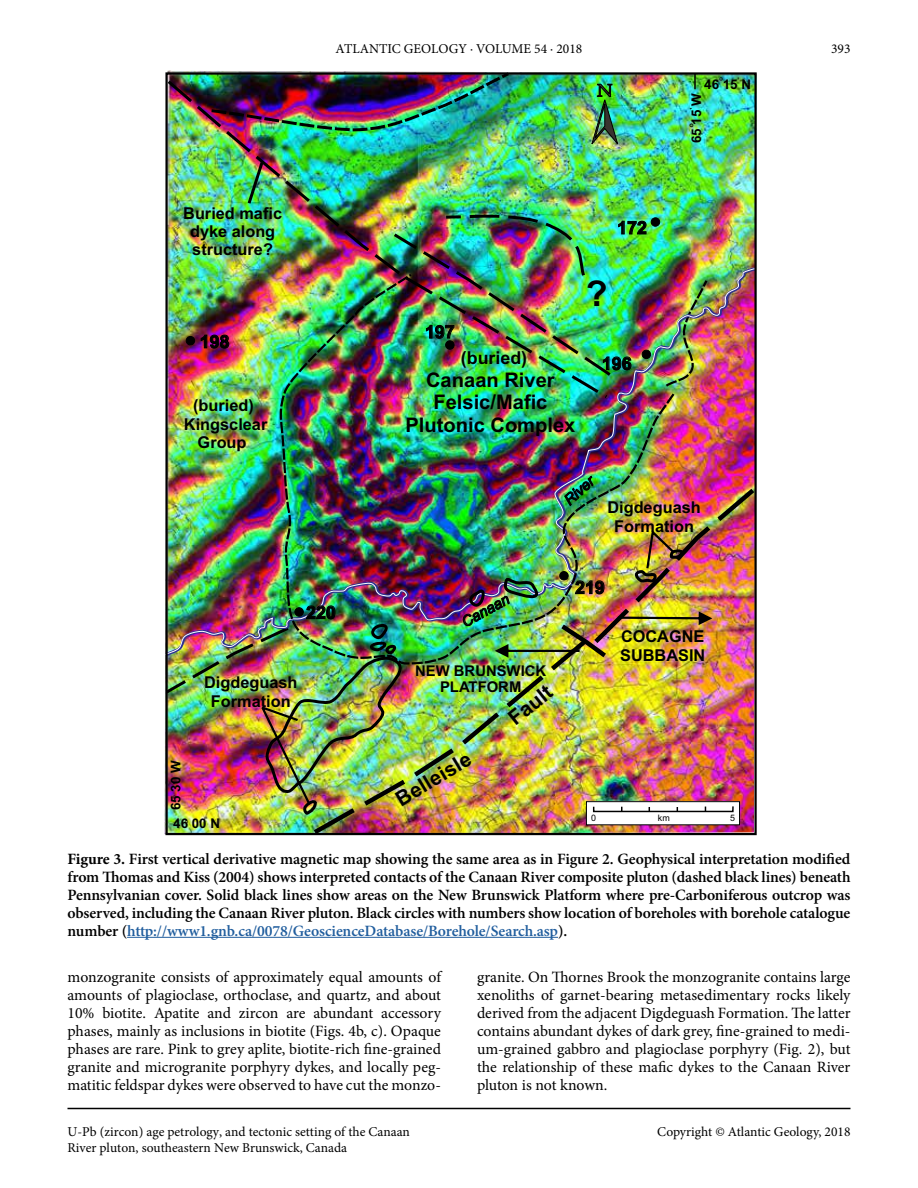
<style>
.page{position:relative;width:918px;height:1188px;background:#fff}
.page>*{position:absolute;margin:0;border:0;box-sizing:border-box;transform-origin:0 0}
.t1{font:700 35.55px "Arial";color:#000}
.t2{font:700 20.7px "Arial";color:#000}
.t3{font:700 20.1px/22.5px "Arial";color:#000;text-align:center}
.t4{font:700 17.85px "Arial";color:#000}
.t5{font:700 16.35px/18.3px "Arial";color:#000;text-align:center}
.t6{font:15.75px/18px "Minion Pro";color:#000;text-align:justify}
.t7{font:600 15.75px/18px "Minion Pro";letter-spacing:-.01em;color:#000;text-align:justify}
.t8{font:700 14.85px/16.5px "Arial";color:#000;text-align:center}
.t9{font:italic 14.85px "Arial";color:#000}
.t10{font:13.5px "Minion Pro";color:#000}
.t11{font:700 13.35px "Arial";color:#000}
.t12{font:13.35px "Arial";color:#000}
.t13{font:11.85px "Arial";color:#000}
.t14{font:10.35px "Arial";color:#000}
.t15{font:8.85px "Arial";color:#000}
.s1{font-weight:700}
.s2{color:#215e9e}
</style>
<div class="page">
<hr style="left:68px;top:1108px;width:782px;height:1px;background:#000">
<img style="left:164px;top:70px;width:590px;height:764px">
<img style="left:164px;top:78px;width:447px;height:186px">
<img style="left:309px;top:658px;width:448px;height:178px">
<img style="left:590px;top:83px;width:29px;height:64px">
<img style="left:164px;top:267px;width:590px;height:389px">
<svg style="left:694px;top:75px;width:2px;height:14px"></svg>
<div style="left:586px;top:802px;width:154px;height:23px;background:#fff"></div>
<div style="left:586px;top:801px;width:154px;height:24px;border:1px solid #000"></div>
<div style="left:593px;top:806px;width:141px;height:6px;border:1px solid #000"></div>
<svg style="left:677px;top:528px;width:11px;height:57px"></svg>
<div style="left:186px;top:336px;width:9px;height:9px;background:#000;border-radius:50%"></div>
<div style="left:186px;top:336px;width:9px;height:9px;border:1px solid #000;border-radius:50%"></div>
<div style="left:651px;top:218px;width:9px;height:8px;background:#000;border-radius:50%"></div>
<div style="left:651px;top:217px;width:9px;height:10px;border:1px solid #000;border-radius:50%"></div>
<img style="left:164px;top:605px;width:255px;height:218px">
<svg style="left:200px;top:334px;width:29px;height:15px"></svg>
<img style="left:391px;top:212px;width:256px;height:61px">
<img style="left:278px;top:273px;width:399px;height:393px">
<svg style="left:564px;top:476px;width:29px;height:30px"></svg>
<img style="left:463px;top:573px;width:148px;height:89px">
<img style="left:208px;top:70px;width:304px;height:61px">
<svg style="left:245px;top:159px;width:21px;height:48px"></svg>
<hr style="left:127px;top:937px;width:431px;height:1px;background:#215e9e">
<p class="t10" style="left:336px;top:40px;width:248px">ATLANTIC GEOLOGY · VOLUME 54 · 2018</p>
<p class="t10" style="left:831px;top:40px;width:21px">393</p>
<p class="t13" style="left:719px;top:74px;width:6px">°</p>
<p class="t11" style="left:704px;top:75px;width:48px">46 15 N</p>
<p class="t5" style="left:183px;top:204px;width:100px">Buried mafic dyke along structure?</p>
<p class="t4" style="left:200px;top:330px;width:31px">198</p>
<p class="t5" style="left:193px;top:396px;width:62px">(buried)</p>
<p class="t5" style="left:184px;top:415px;width:85px">Kingsclear<br>Group</p>
<p class="t4" style="left:306px;top:601px;width:31px">220</p>
<p class="t11" style="left:167px;top:810px;width:51px;rotate:-90deg">65 30 W</p>
<p class="t14" style="left:170px;top:799px;width:6px;rotate:-90deg">°</p>
<p class="t5" style="left:204px;top:674px;width:95px">Digdeguash<br>Formation</p>
<p class="t11" style="left:173px;top:814px;width:48px">46 00 N</p>
<p class="t14" style="left:184px;top:818px;width:6px">°</p>
<p class="t4" style="left:617px;top:216px;width:31px">172</p>
<p class="t4" style="left:425px;top:320px;width:31px">197</p>
<p class="t4" style="left:461px;top:346px;width:68px">(buried)</p>
<p class="t3" style="left:405px;top:369px;width:172px">Canaan River<br>Felsic/Mafic<br>Plutonic Complex</p>
<h1 class="t1" style="left:586px;top:270px;width:23px">?</h1>
<p class="t4" style="left:602px;top:352px;width:31px">196</p>
<p class="t11" style="left:688px;top:143px;width:51px;rotate:-90deg">65 15 W</p>
<p class="t12" style="left:686px;top:128px;width:7px;rotate:-90deg">°</p>
<p class="t9" style="left:560px;top:495px;width:36px;rotate:-42deg">River</p>
<p class="t5" style="left:607px;top:499px;width:95px">Digdeguash<br>Formation</p>
<p class="t9" style="left:458px;top:615px;width:53px;rotate:-29deg">Canaan</p>
<p class="t8" style="left:415px;top:663px;width:133px">NEW BRUNSWICK<br>PLATFORM</p>
<h2 class="t2" style="left:502px;top:710px;width:51px;rotate:-39deg">Fault</h2>
<h2 class="t2" style="left:390px;top:789px;width:86px;rotate:-31deg">Belleisle</h2>
<p class="t4" style="left:575px;top:575px;width:31px">219</p>
<p class="t5" style="left:620px;top:628px;width:87px;text-align:left">COCAGNE<br>SUBBASIN</p>
<p class="t15" style="left:591px;top:812px;width:6px">0</p>
<p class="t15" style="left:658px;top:812px;width:13px">km</p>
<p class="t15" style="left:730px;top:812px;width:6px">5</p>
<p class="t7" style="left:68px;top:850px;width:785px"><span class="s1">Figure 3.</span> First vertical derivative magnetic map showing the same area as in Figure 2. Geophysical interpretation modified from Thomas and Kiss (2004) shows interpreted contacts of the Canaan River composite pluton (dashed black lines) beneath Pennsylvanian cover. Solid black lines show areas on the New Brunswick Platform where pre-Carboniferous outcrop was observed, including the Canaan River pluton. Black circles with numbers show location of boreholes with borehole catalogue number (<span class="s2">http://www1.gnb.ca/0078/GeoscienceDatabase/Borehole/Search.asp</span>).</p>
<p class="t6" style="left:68px;top:968px;width:375px">monzogranite consists of approximately equal amounts of amounts of plagioclase, orthoclase, and quartz, and about 10% biotite. Apatite and zircon are abundant accessory phases, mainly as inclusions in biotite (Figs. 4b, c). Opaque phases are rare. Pink to grey aplite, biotite-rich fine-grained granite and microgranite porphyry dykes, and locally peg&shy;matitic feldspar dykes were observed to have cut the monzo-</p>
<p class="t6" style="left:477px;top:968px;width:375px">granite. On Thornes Brook the monzogranite contains large xenoliths of garnet-bearing metasedimentary rocks likely derived from the adjacent Digdeguash Formation. The latter contains abundant dykes of dark grey, fine-grained to medi&shy;um-grained gabbro and plagioclase porphyry (Fig. 2), but the relationship of these mafic dykes to the Canaan River pluton is not known.</p>
<p class="t10" style="left:68px;top:1123px;width:344px">U-Pb (zircon) age petrology, and tectonic setting of the Canaan</p>
<p class="t10" style="left:657px;top:1123px;width:195px">Copyright © Atlantic Geology, 2018</p>
<p class="t10" style="left:68px;top:1139px;width:281px">River pluton, southeastern New Brunswick, Canada</p>
</div>
